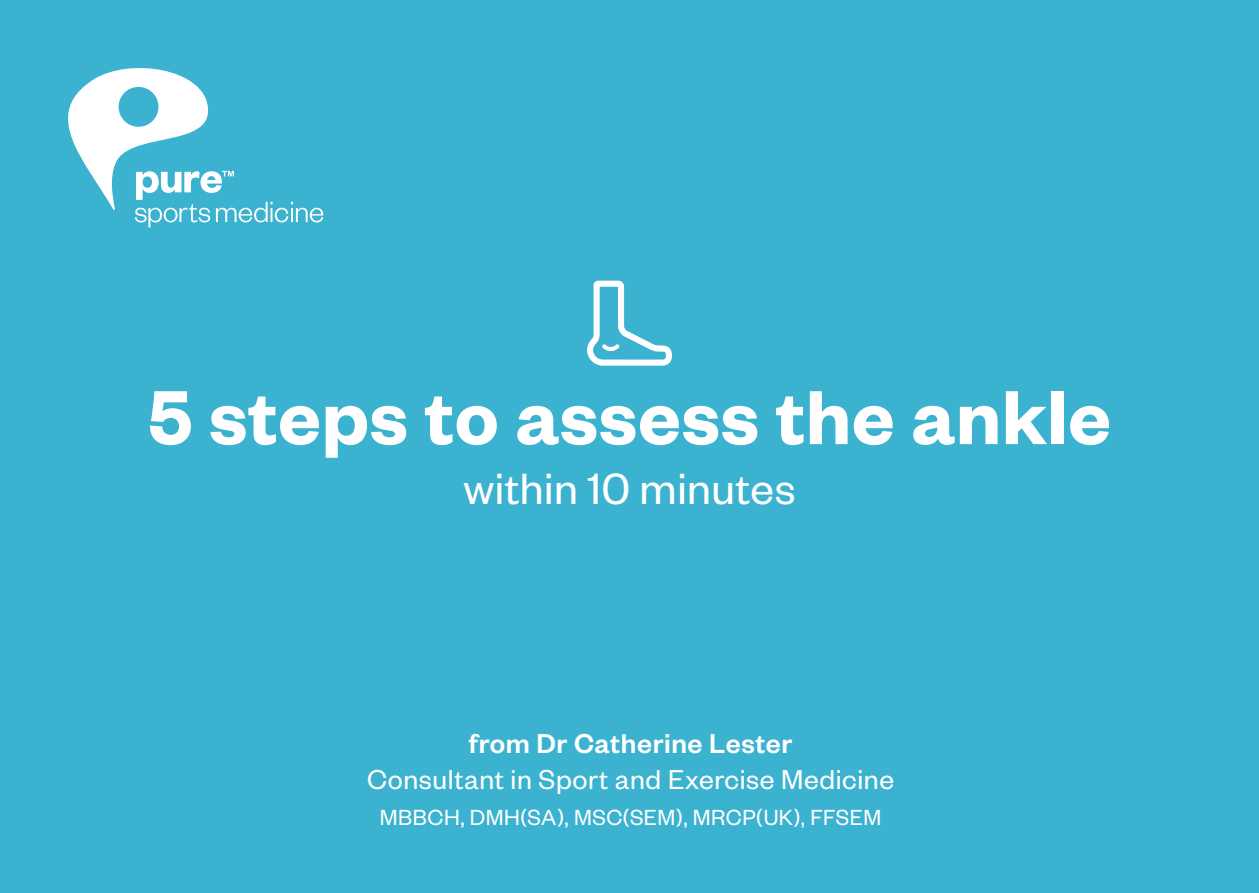
<style>
.page{position:relative;width:1259px;height:893px;background:#3bb2d0}
.page>*{position:absolute;margin:0;border:0;box-sizing:border-box;transform-origin:0 0}
.t1{font:600 84px "Founders Grotesk";letter-spacing:.01em;color:#fff}
.t2{font:48px "Founders Grotesk";letter-spacing:.01em;color:#fff}
.t3{font:30px "Founders Grotesk";letter-spacing:.02em;color:#fff}
.t4{font:500 30px "Founders Grotesk";letter-spacing:.02em;color:#fff}
.t5{font:24px "Founders Grotesk";letter-spacing:.02em;color:#fff}
</style>
<div class="page">
<svg style="left:68px;top:68px;width:255px;height:159px"></svg>
<svg style="left:587px;top:281px;width:85px;height:85px"></svg>
<h1 class="t1" style="left:148px;top:364px;width:964px">5 steps to assess the ankle</h1>
<h2 class="t2" style="left:463px;top:459px;width:333px">within 10 minutes</h2>
<p class="t4" style="left:469px;top:725px;width:325px">from Dr Catherine Lester</p>
<p class="t3" style="left:367px;top:761px;width:528px">Consultant in Sport and Exercise Medicine</p>
<p class="t5" style="left:380px;top:803px;width:503px">MBBCH, DMH(SA), MSC(SEM), MRCP(UK), FFSEM</p>
</div>
